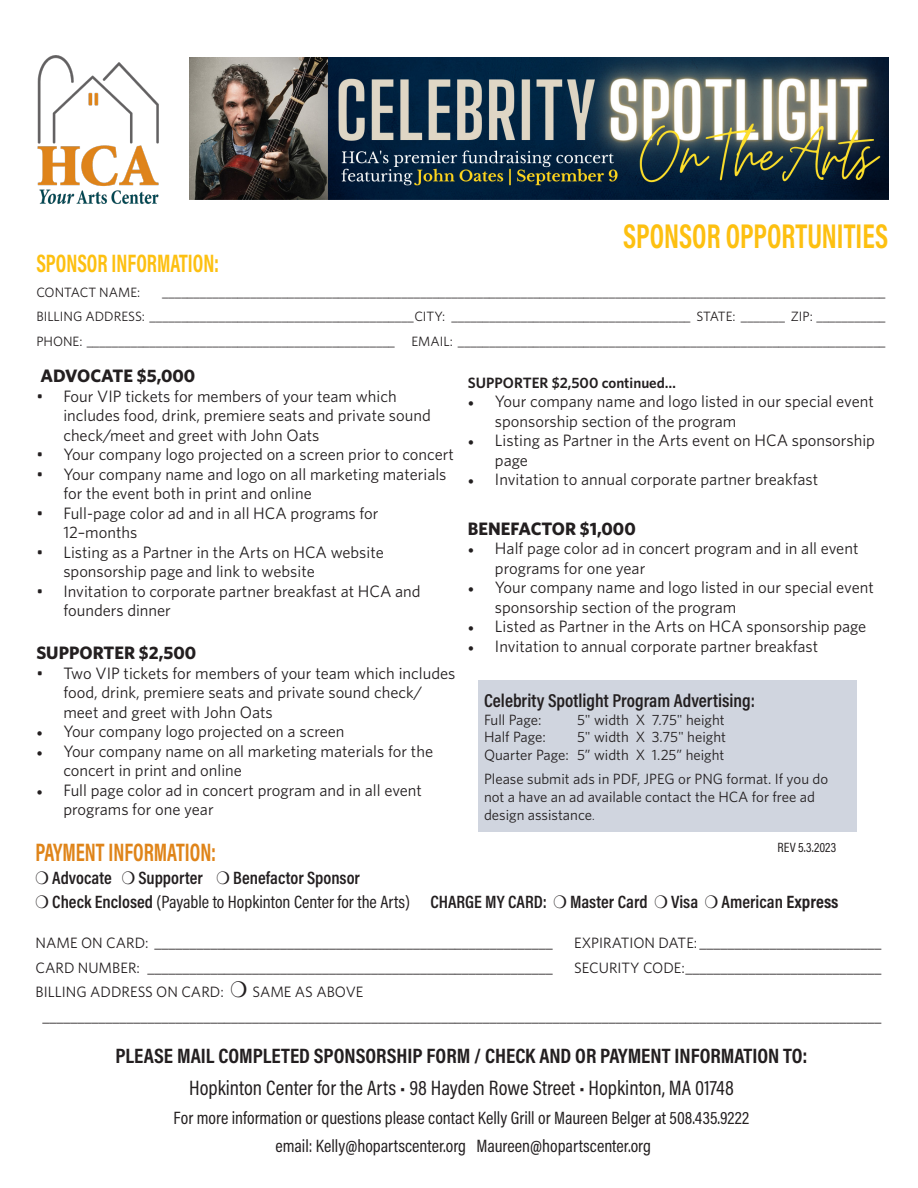
<style>
.page{position:relative;width:918px;height:1188px;background:#fff}
.page>*{position:absolute;margin:0;border:0;box-sizing:border-box;transform-origin:0 0}
.t1{font:700 34.8px "Acumin Pro Cond";color:#fdc011;scale:.81 1}
.t2{font:700 25.5px "Acumin Pro Cond";color:#df8419;scale:.81 1}
.t3{font:700 25.5px "Acumin Pro Cond";color:#fdc011;scale:.81 1}
.t4{font:700 21px "Acumin Pro Cond";color:#231f20}
.t5{font:21px "Acumin Pro Cond";color:#231f20}
.t6{font:600 18.9px "Acumin Pro Cond";color:#231f20}
.t7{font:18px "Acumin Pro Cond";color:#231f20}
.t8{font:600 18px "Acumin Pro Cond";color:#231f20}
.t9{font:700 18px "Whitney";color:#231f20}
.t10{font:16.5px/19.5px "Whitney";color:#231f20}
.t11{font:15px "Whitney";color:#231f20}
.t12{font:600 15px "Whitney";color:#231f20}
.t13{font:14.85px/17.9px "Whitney";color:#231f20}
.t14{font:13.5px "Whitney";color:#231f20}
.t15{font:13.5px "Acumin Pro Cond";letter-spacing:.005em;color:#231f20}
.s1{font-family:"Minion Pro"}
.s2{font-size:11.85px}
.s3{font-weight:400}
.s4{font-weight:700}
</style>
<div class="page">
<div style="left:478px;top:681px;width:378px;height:151px;background:#d0d5df"></div>
<img style="left:37px;top:55px;width:122px;height:149px">
<img style="left:189px;top:57px;width:699px;height:143px">
<p class="t3" style="left:36px;top:246px;width:227px">SPONSOR INFORMATION:</p>
<p class="t1" style="left:623px;top:213px;width:329px">SPONSOR OPPORTUNITIES</p>
<p class="t14" style="left:36px;top:283px;width:105px">CONTACT NAME:</p>
<p class="t14" style="left:162px;top:283px;width:725px">___________________________________________________________________________________________________________________</p>
<p class="t14" style="left:36px;top:308px;width:851px">BILLING ADDRESS: __________________________________________CITY: ______________________________________ STATE: _______ ZIP: ___________</p>
<p class="t14" style="left:36px;top:332px;width:851px">PHONE: _________________________________________________ EMAIL: ____________________________________________________________________</p>
<p class="t9" style="left:40px;top:364px;width:156px">ADVOCATE $5,000</p>
<p class="t10" style="left:63px;top:386px;width:369px;text-indent:-27px">• Four VIP tickets for members of your team which includes food, drink, premiere seats and private sound check/meet and greet with John Oats</p>
<p class="t10" style="left:36px;top:444px;width:419px">• Your company logo projected on a screen prior to concert</p>
<p class="t10" style="left:63px;top:464px;width:385px;text-indent:-27px">• Your company name and logo on all marketing materials for the event both in print and online</p>
<p class="t10" style="left:63px;top:503px;width:317px;text-indent:-27px">• Full-page color ad and in all HCA programs for<br>12–months</p>
<p class="t10" style="left:63px;top:542px;width:322px;text-indent:-27px">• Listing as a Partner in the Arts on HCA website sponsorship page and link to website</p>
<p class="t10" style="left:63px;top:581px;width:359px;text-indent:-27px">• Invitation to corporate partner breakfast at HCA and founders dinner</p>
<p class="t9" style="left:36px;top:641px;width:161px">SUPPORTER $2,500</p>
<p class="t10" style="left:63px;top:663px;width:394px;text-indent:-27px">• Two VIP tickets for members of your team which includes food, drink, premiere seats and private sound check/ meet and greet with John Oats</p>
<p class="t10" style="left:36px;top:721px;width:310px"><span class="s1">•</span> Your company logo projected on a screen</p>
<p class="t10" style="left:63px;top:741px;width:371px;text-indent:-27px"><span class="s1">•</span> Your company name on all marketing materials for the concert in print and online</p>
<p class="t10" style="left:63px;top:780px;width:360px;text-indent:-27px"><span class="s1">•</span> Full page color ad in concert program and in all event programs for one year</p>
<p class="t12" style="left:468px;top:373px;width:210px">SUPPORTER $2,500 continued…</p>
<p class="t10" style="left:495px;top:391px;width:380px;text-indent:-27px"><span class="s1">•</span> Your company name and logo listed in our special event sponsorship section of the program</p>
<p class="t10" style="left:495px;top:430px;width:381px;text-indent:-27px"><span class="s1">•</span> Listing as Partner in the Arts event on HCA sponsorship page</p>
<p class="t10" style="left:468px;top:469px;width:352px"><span class="s1">•</span> Invitation to annual corporate partner breakfast</p>
<p class="t9" style="left:468px;top:516px;width:169px">BENEFACTOR $1,000</p>
<p class="t10" style="left:495px;top:538px;width:365px;text-indent:-27px"><span class="s1">•</span> Half page color ad in concert program and in all event programs for one year</p>
<p class="t10" style="left:495px;top:577px;width:380px;text-indent:-27px"><span class="s1">•</span> Your company name and logo listed in our special event sponsorship section of the program</p>
<p class="t10" style="left:468px;top:616px;width:400px"><span class="s1">•</span> Listed as Partner in the Arts on HCA sponsorship page</p>
<p class="t10" style="left:468px;top:636px;width:352px"><span class="s1">•</span> Invitation to annual corporate partner breakfast</p>
<p class="t6" style="left:484px;top:688px;width:273px">Celebrity Spotlight Program Advertising:</p>
<p class="t13" style="left:484px;top:710px;width:59px">Full Page:</p>
<p class="t13" style="left:577px;top:710px;width:149px">5" width X 7.75" height</p>
<p class="t13" style="left:484px;top:728px;width:63px">Half Page:</p>
<p class="t13" style="left:577px;top:728px;width:151px">5" width X 3.75" height</p>
<p class="t13" style="left:484px;top:746px;width:242px">Quarter Page: 5” width X 1.25” height</p>
<p class="t13" style="left:484px;top:770px;width:346px">Please submit ads in PDF, JPEG or PNG format. If you do not a have an ad available contact the HCA for free ad design assistance<span class="s2">.</span></p>
<p class="t15" style="left:778px;top:839px;width:60px">REV 5.3.2023</p>
<p class="t2" style="left:36px;top:835px;width:224px">PAYMENT INFORMATION:</p>
<p class="t8" style="left:36px;top:866px;width:326px">❍ Advocate ❍ Supporter ❍ Benefactor Sponsor</p>
<p class="t8" style="left:36px;top:890px;width:804px">❍ Check Enclosed <span class="s3">(Payable to Hopkinton Center for the Arts)</span> CHARGE MY CARD: ❍ Master Card ❍ Visa ❍ American <span class="s4">Express</span></p>
<p class="t11" style="left:36px;top:933px;width:519px">NAME ON CARD: _________________________________________________________</p>
<p class="t11" style="left:574px;top:933px;width:309px">EXPIRATION DATE: __________________________</p>
<p class="t11" style="left:36px;top:957px;width:519px">CARD NUMBER: __________________________________________________________</p>
<p class="t11" style="left:574px;top:957px;width:309px">SECURITY CODE:____________________________</p>
<p class="t11" style="left:36px;top:982px;width:329px">BILLING ADDRESS ON CARD: ❍ SAME AS ABOVE</p>
<p class="t11" style="left:43px;top:1007px;width:840px">________________________________________________________________________________________________________________________</p>
<p class="t4" style="left:115px;top:1042px;width:694px">PLEASE MAIL COMPLETED SPONSORSHIP FORM / CHECK AND OR PAYMENT INFORMATION TO:</p>
<p class="t5" style="left:189px;top:1074px;width:546px">Hopkinton Center for the Arts • 98 Hayden Rowe Street • Hopkinton, MA 01748</p>
<p class="t7" style="left:174px;top:1106px;width:577px">For more information or questions please contact Kelly Grill or Maureen Belger at 508.435.9222</p>
<p class="t7" style="left:275px;top:1134px;width:377px">email: Kelly@hopartscenter.org Maureen@hopartscenter.org</p>
</div>
